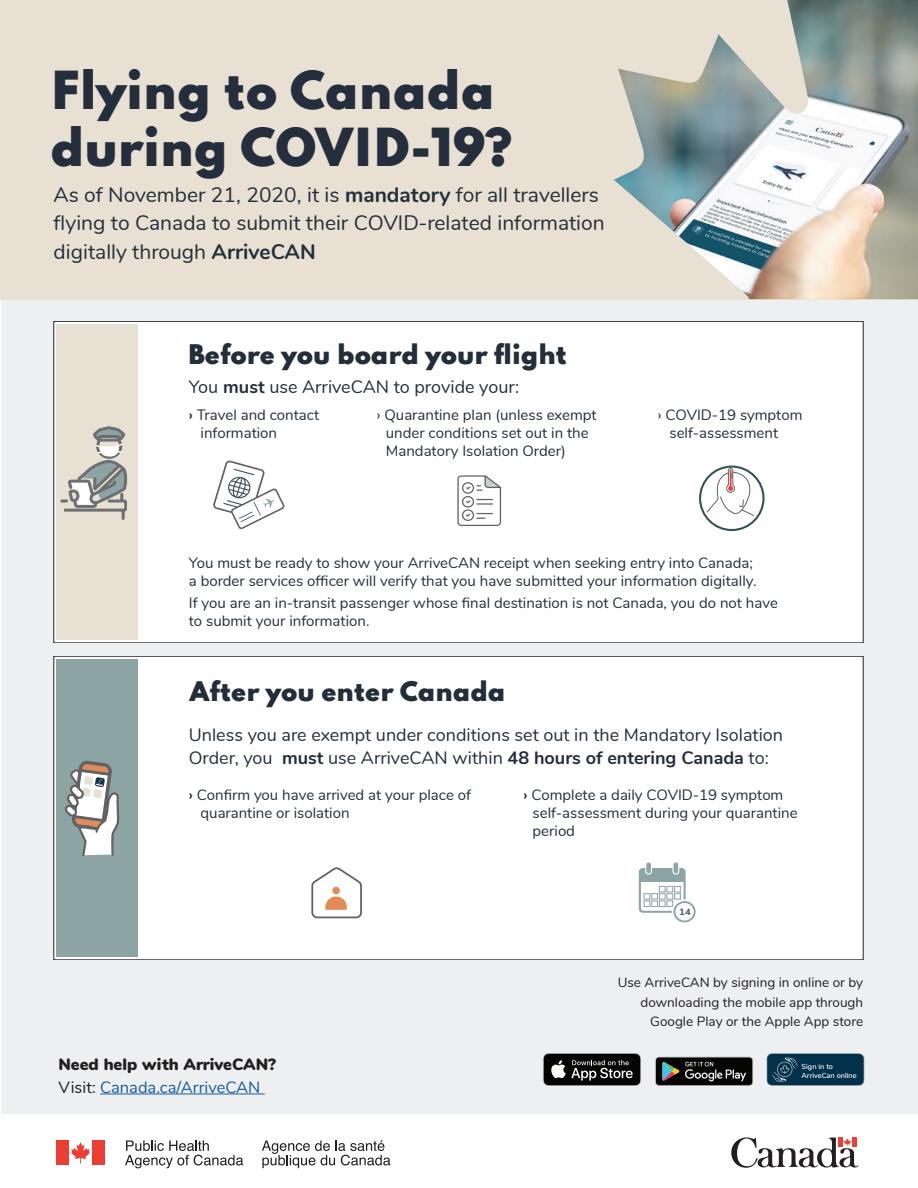
<style>
.page{position:relative;width:918px;height:1188px;background:#fff}
.page>*{position:absolute;margin:0;border:0;box-sizing:border-box;transform-origin:0 0}
.t1{font:100 46.5px/57px "Spartan";color:#242e3c}
.t2{font:100 24px "Spartan";color:#222e3a}
.t3{font:21px/28.5px "Nunito";color:#232f3a}
.t4{font:18px/22.5px "Nunito";color:#242e3c}
.t5{font:900 16.5px/22.5px "Nunito";color:#231f20}
.t6{font:15px/18px "Nunito";color:#242e3c}
.t7{font:13.5px/19.5px "Nunito";color:#231f20;text-align:right}
.t8{font:800 9.15px "Nunito";color:#616363;scale:1.04 1}
.t9{font:600 7.35px/8.9px "Nunito";color:#fff}
.s1{font-weight:700}
.s2{font-weight:400}
.s3{font-weight:400;color:#175d9e}
</style>
<div class="page">
<div style="left:1px;top:42px;width:917px;height:1072px;background:#edeff0"></div>
<div style="left:0;top:0;width:917px;height:299px;background:#e8e0d2"></div>
<svg style="left:731px;top:1137px;width:128px;height:31px"></svg>
<div style="left:56px;top:1140px;width:12px;height:25px;background:#ee3e34"></div>
<svg style="left:71px;top:1142px;width:19px;height:21px"></svg>
<div style="left:93px;top:1140px;width:12px;height:25px;background:#ee3e34"></div>
<svg style="left:125px;top:1140px;width:118px;height:28px"></svg>
<svg style="left:262px;top:1140px;width:128px;height:28px"></svg>
<div style="left:54px;top:321px;width:809px;height:322px;background:#fff"></div>
<div style="left:54px;top:656px;width:809px;height:304px;background:#fff"></div>
<div style="left:57px;top:324px;width:81px;height:315px;background:#e8e0d2"></div>
<div style="left:57px;top:659px;width:81px;height:297px;background:#8da4a5"></div>
<svg style="left:311px;top:867px;width:51px;height:52px"></svg>
<div style="left:332px;top:887px;width:8px;height:7px;background:#e48a56;border-radius:50%"></div>
<svg style="left:213px;top:460px;width:72px;height:70px"></svg>
<svg style="left:457px;top:475px;width:44px;height:51px"></svg>
<img style="left:614px;top:0;width:304px;height:299px">
<svg style="left:700px;top:464px;width:64px;height:63px"></svg>
<svg style="left:701px;top:468px;width:56px;height:56px"></svg>
<div style="left:699px;top:466px;width:66px;height:65px;border:2px solid #365257;border-radius:50%"></div>
<div style="left:639px;top:868px;width:47px;height:45px;background:#8da4a5;border-radius:4px"></div>
<svg style="left:641px;top:870px;width:43px;height:41px"></svg>
<div style="left:659px;top:886px;width:7px;height:6px;border:1px solid #8da4a5"></div>
<svg style="left:667px;top:886px;width:6px;height:6px"></svg>
<div style="left:674px;top:886px;width:7px;height:6px;border:1px solid #8da4a5"></div>
<div style="left:644px;top:893px;width:6px;height:7px;border:1px solid #8da4a5"></div>
<div style="left:651px;top:893px;width:7px;height:7px;border:1px solid #8da4a5"></div>
<div style="left:659px;top:893px;width:7px;height:7px;border:1px solid #8da4a5"></div>
<div style="left:667px;top:893px;width:6px;height:7px;border:1px solid #8da4a5"></div>
<div style="left:674px;top:893px;width:7px;height:7px;border:1px solid #8da4a5"></div>
<div style="left:644px;top:900px;width:6px;height:7px;border:1px solid #8da4a5"></div>
<div style="left:651px;top:901px;width:7px;height:6px;border:1px solid #8da4a5"></div>
<div style="left:659px;top:901px;width:7px;height:6px;border:1px solid #8da4a5"></div>
<div style="left:667px;top:900px;width:6px;height:7px;border:1px solid #8da4a5"></div>
<div style="left:640px;top:869px;width:44px;height:12px;background:#8da4a5"></div>
<svg style="left:672px;top:861px;width:7px;height:14px"></svg>
<svg style="left:674px;top:862px;width:4px;height:12px"></svg>
<svg style="left:645px;top:861px;width:7px;height:14px"></svg>
<div style="left:646px;top:862px;width:5px;height:12px;background:#8da4a5;border-radius:2px"></div>
<svg style="left:672px;top:899px;width:25px;height:25px"></svg>
<svg style="left:673px;top:901px;width:23px;height:21px"></svg>
<svg style="left:61px;top:426px;width:67px;height:430px"></svg>
<svg style="left:543px;top:1053px;width:98px;height:33px;background:#373736"></svg>
<svg style="left:655px;top:1057px;width:98px;height:29px;background:#2e3230"></svg>
<svg style="left:767px;top:1053px;width:97px;height:33px;background:#133e56"></svg>
<hr style="left:100px;top:1094px;width:165px;height:1px;background:#175d9e">
<h1 class="t1" style="left:50px;top:66px;width:463px">Flying to Canada during COVID-19?</h1>
<h3 class="t3" style="left:54px;top:182px;width:553px">As of November 21, 2020, it is <span class="s1">mandatory</span> for all travellers flying to Canada to submit their COVID-related information digitally through <span class="s1">ArriveCAN</span></h3>
<h2 class="t2" style="left:189px;top:336px;width:380px">Before you board your flight</h2>
<p class="t4" style="left:189px;top:374px;width:332px">You <span class="s1">must</span> use ArriveCAN to provide your:</p>
<p class="t6" style="left:201px;top:405px;width:120px;text-indent:-12px"><span class="s1">›</span> Travel and contact information</p>
<p class="t6" style="left:386px;top:405px;width:212px;text-indent:-9px">› Quarantine plan (unless exempt under conditions set out in the<br>Mandatory Isolation Order)</p>
<p class="t6" style="left:669px;top:405px;width:135px;text-indent:-12px">› COVID-19 symptom self-assessment</p>
<p class="t6" style="left:189px;top:553px;width:569px">You must be ready to show your ArriveCAN receipt when seeking entry into Canada; a border services officer will verify that you have submitted your information digitally.</p>
<p class="t6" style="left:189px;top:593px;width:591px">If you are an in-transit passenger whose final destination is not Canada, you do not have to submit your information.</p>
<h2 class="t2" style="left:189px;top:680px;width:318px">After you enter Canada</h2>
<p class="t4" style="left:189px;top:723px;width:596px">Unless you are exempt under conditions set out in the Mandatory Isolation<br>Order, you <span class="s1">must</span> use ArriveCAN within <span class="s1">48 hours of entering Canada</span> to:</p>
<p class="t6" style="left:201px;top:784px;width:272px;text-indent:-12px"><span class="s1">›</span> Confirm you have arrived at your place of quarantine or isolation</p>
<p class="t6" style="left:533px;top:784px;width:266px;text-indent:-9px"><span class="s1">›</span> Complete a daily COVID-19 symptom self-assessment during your quarantine period</p>
<p class="t5" style="left:59px;top:1054px;width:219px">Need help with ArriveCAN?<br><span class="s2">Visit:</span> <span class="s3">Canada.ca/ArriveCAN</span></p>
<p class="t8" style="left:679px;top:908px;width:13px">14</p>
<p class="t7" style="left:618px;top:972px;width:247px">Use ArriveCAN by signing in online or by downloading the mobile app through<br>Google Play or the Apple App store</p>
<p class="t9" style="left:802px;top:1062px;width:57px">Sign in to<br>ArriveCan online</p>
</div>
